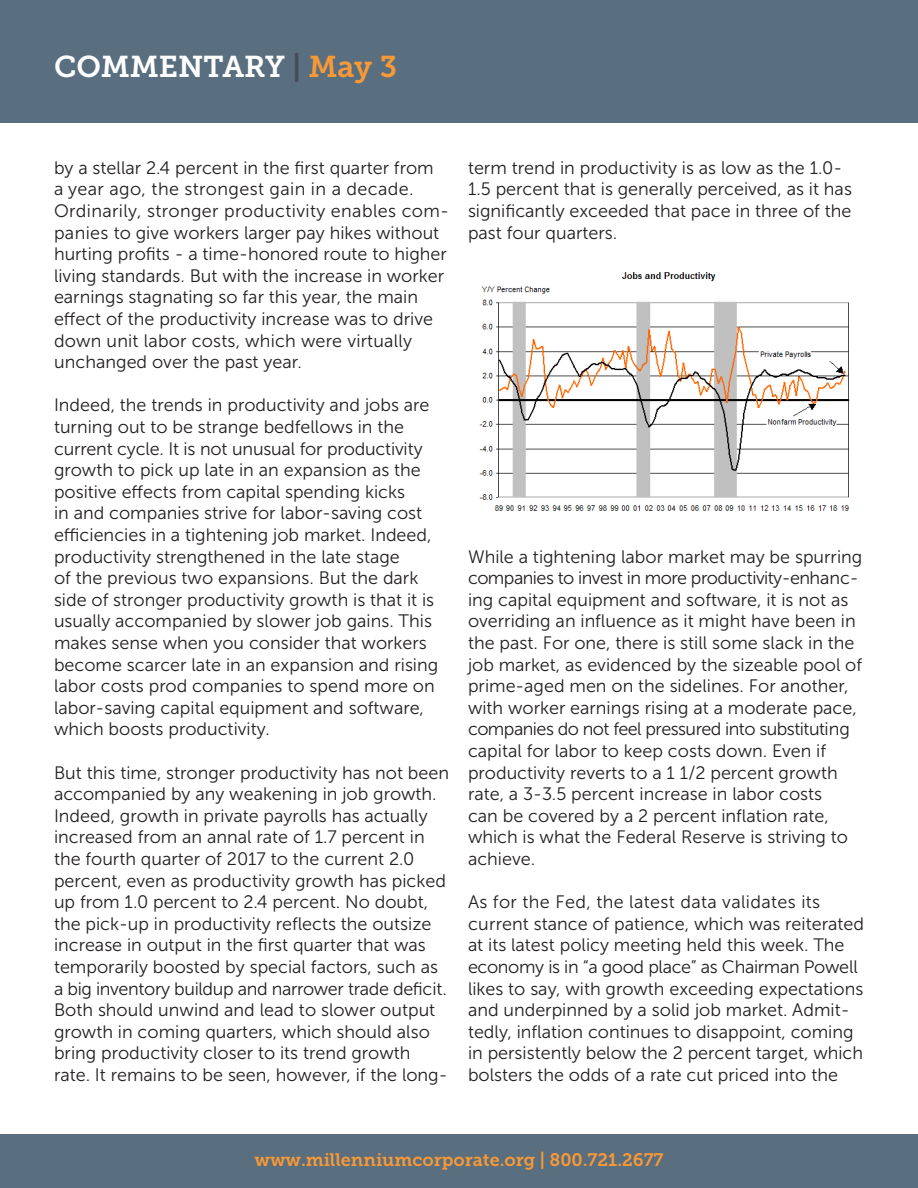
<style>
.page{position:relative;width:918px;height:1188px;background:#fff}
.page>*{position:absolute;margin:0;border:0;box-sizing:border-box;transform-origin:0 0}
.t1{font:30px "Museo Slab 700";color:#fff}
.t2{font:18px/21.6px "Museo Sans 300";color:#231f20}
.t3{font:18px "Museo Slab 700";color:#f89937}
.s1{color:#464b59}
.s2{color:#f89937}
</style>
<div class="page">
<div style="left:0;top:0;width:918px;height:122px;background:#596e7f"></div>
<div style="left:0;top:1134px;width:918px;height:54px;background:#596e7f"></div>
<img style="left:479px;top:272px;width:371px;height:239px">
<p class="t1" style="left:54px;top:49px;width:345px">COMMENTARY <span class="s1">|</span> <span class="s2">May 3</span></p>
<p class="t2" style="left:54px;top:157px;width:397px">by a stellar 2.4 percent in the first quarter from<br>a year ago, the strongest gain in a decade.<br>Ordinarily, stronger productivity enables com&shy;panies to give workers larger pay hikes without hurting profits - a time-honored route to higher living standards. But with the increase in worker earnings stagnating so far this year, the main effect of the productivity increase was to drive down unit labor costs, which were virtually unchanged over the past year.</p>
<p class="t2" style="left:54px;top:394px;width:386px">Indeed, the trends in productivity and jobs are turning out to be strange bedfellows in the current cycle. It is not unusual for productivity growth to pick up late in an expansion as the positive effects from capital spending kicks<br>in and companies strive for labor-saving cost efficiencies in a tightening job market. Indeed, productivity strengthened in the late stage<br>of the previous two expansions. But the dark side of stronger productivity growth is that it is usually accompanied by slower job gains. This makes sense when you consider that workers become scarcer late in an expansion and rising labor costs prod companies to spend more on labor-saving capital equipment and software, which boosts productivity.</p>
<p class="t2" style="left:54px;top:762px;width:397px">But this time, stronger productivity has not been accompanied by any weakening in job growth.<br>Indeed, growth in private payrolls has actually increased from an annal rate of 1.7 percent in the fourth quarter of 2017 to the current 2.0 percent, even as productivity growth has picked up from 1.0 percent to 2.4 percent. No doubt, the pick-up in productivity reflects the outsize increase in output in the first quarter that was temporarily boosted by special factors, such as a big inventory buildup and narrower trade deficit.<br>Both should unwind and lead to slower output growth in coming quarters, which should also bring productivity closer to its trend growth rate. It remains to be seen, however, if the long-</p>
<p class="t2" style="left:468px;top:157px;width:385px">term trend in productivity is as low as the 1.0- 1.5 percent that is generally perceived, as it has significantly exceeded that pace in three of the past four quarters.</p>
<p class="t2" style="left:468px;top:546px;width:396px">While a tightening labor market may be spurring companies to invest in more productivity-enhanc&shy;ing capital equipment and software, it is not as overriding an influence as it might have been in the past. For one, there is still some slack in the job market, as evidenced by the sizeable pool of prime-aged men on the sidelines. For another, with worker earnings rising at a moderate pace, companies do not feel pressured into substituting capital for labor to keep costs down. Even if productivity reverts to a 1 1/2 percent growth rate, a 3-3.5 percent increase in labor costs<br>can be covered by a 2 percent inflation rate, which is what the Federal Reserve is striving to achieve.</p>
<p class="t2" style="left:468px;top:891px;width:397px">As for the Fed, the latest data validates its current stance of patience, which was reiterated at its latest policy meeting held this week. The economy is in “a good place” as Chairman Powell likes to say, with growth exceeding expectations and underpinned by a solid job market. Admit&shy;tedly, inflation continues to disappoint, coming in persistently below the 2 percent target, which bolsters the odds of a rate cut priced into the</p>
<p class="t3" style="left:254px;top:1150px;width:411px">www.millenniumcorporate.org | 800.721.2677</p>
</div>
